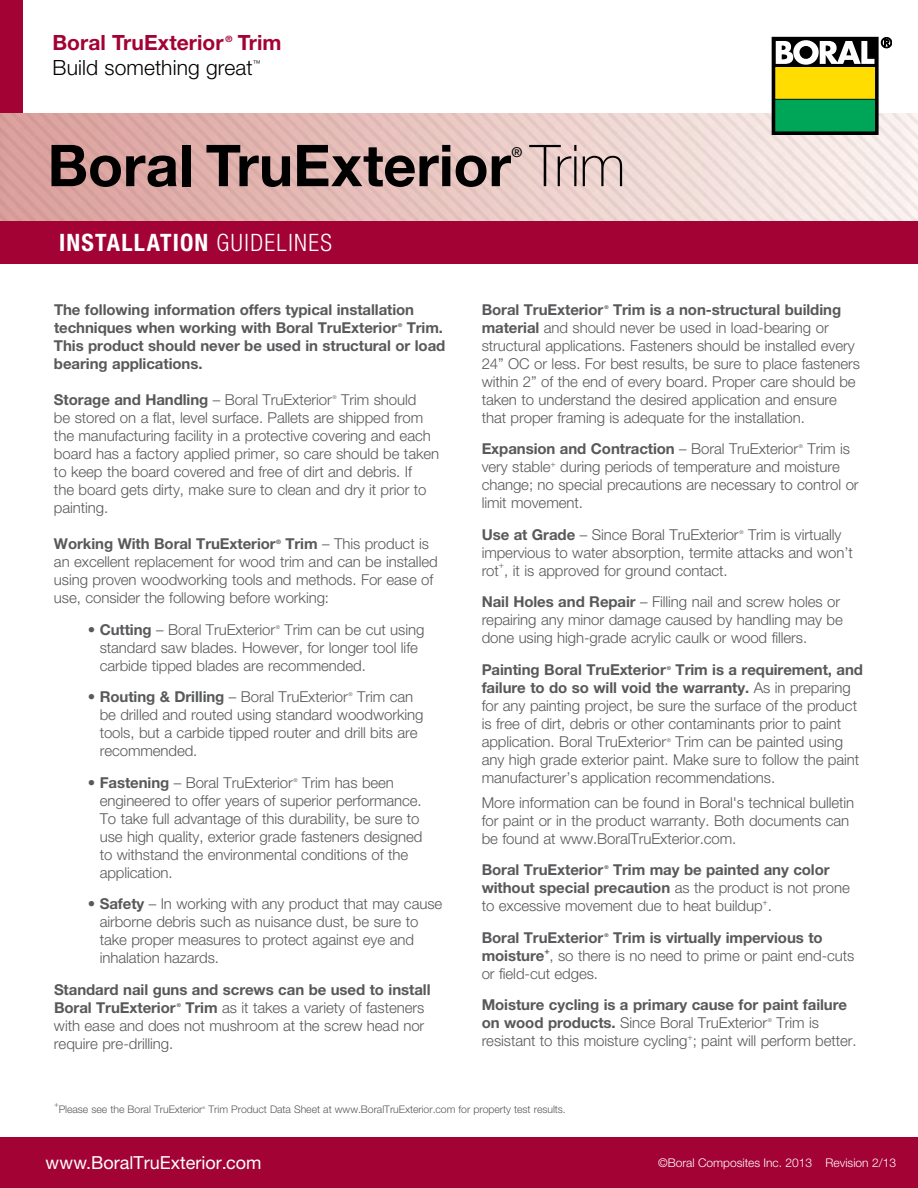
<style>
.page{position:relative;width:918px;height:1188px;background:#fff}
.page>*{position:absolute;margin:0;border:0;box-sizing:border-box;transform-origin:0 0}
.t1{font:700 57.75px "Helvetica Neue LT Std";color:#000}
.t2{font:700 condensed 24px "Helvetica Neue LT Std";letter-spacing:.05em;color:#fff}
.t3{font:700 21px "Helvetica Neue LT Std";color:#a30234}
.t4{font:300 21px "Helvetica Neue LT Std";letter-spacing:.005em;color:#000}
.t5{font:18px "Helvetica Neue LT Std";color:#fff}
.t6{font:300 15px/18px "Helvetica Neue LT Std";letter-spacing:-.005em;color:#58595b}
.t7{font:700 15px/18px "Helvetica Neue LT Std";letter-spacing:-.005em;color:#58595b}
.t8{font:500 13.65px "Helvetica Neue LT Std";color:#000}
.t9{font:300 12px "Helvetica Neue LT Std";color:#fff}
.t10{font:300 10.5px "Helvetica Neue LT Std";letter-spacing:-.005em;color:#58595b}
.t11{font:700 8.7px "Helvetica Neue LT Std";color:#a30234}
.t12{font:300 8.7px "Helvetica Neue LT Std";color:#58595b}
.t13{font:300 7.8px "Helvetica Neue LT Std";color:#000}
.t14{font:300 7.8px "Helvetica Neue LT Std";color:#58595b}
.t15{font:700 6.15px "Helvetica Neue LT Std";color:#58595b}
.t16{font:300 5.25px "Helvetica Neue LT Std";color:#58595b}
.t17{font:700 5.25px "Helvetica Neue LT Std";color:#58595b}
.t18{font:300 3.45px "Helvetica Neue LT Std";color:#58595b}
.s1{font-weight:100}
.s2{font-weight:300}
.s3{font-weight:700}
</style>
<div class="page">
<div style="left:0;top:0;width:23px;height:168px;background:#a30234"></div>
<img style="left:0;top:113px;width:918px;height:108px">
<div style="left:0;top:1137px;width:918px;height:51px;background:#a30234"></div>
<svg style="left:774px;top:39px;width:102px;height:94px"></svg>
<div style="left:772px;top:37px;width:106px;height:98px;border:1px solid #000"></div>
<div style="left:776px;top:68px;width:99px;height:30px;background:#fd0"></div>
<div style="left:776px;top:100px;width:99px;height:31px;background:#00a657"></div>
<svg style="left:776px;top:40px;width:98px;height:25px"></svg>
<svg style="left:881px;top:37px;width:11px;height:11px"></svg>
<div style="left:0;top:221px;width:918px;height:42px;background:#a30234"></div>
<h3 class="t3" style="left:52px;top:29px;width:173px">Boral TruExterior</h3>
<p class="t11" style="left:226px;top:33px;width:8px">®</p>
<h3 class="t3" style="left:238px;top:29px;width:45px">Trim</h3>
<h3 class="t4" style="left:53px;top:54px;width:202px">Build something great</h3>
<p class="t13" style="left:253px;top:58px;width:9px">™</p>
<h1 class="t1" style="left:48px;top:130px;width:579px">Boral TruExterior <span class="s1">Trim</span></h1>
<p class="t8" style="left:512px;top:144px;width:12px">®</p>
<h2 class="t2" style="left:59px;top:228px;width:274px">INSTALLATION <span class="s2">GUIDELINES</span></h2>
<p class="t7" style="left:54px;top:300px;width:362px">The following information offers typical installation techniques when working with Boral TruExterior</p>
<p class="t7" style="left:54px;top:318px;width:393px;text-indent:353px">Trim.<br>This product should never be used in structural or load bearing applications.</p>
<p class="t7" style="left:54px;top:390px;width:279px">Storage and Handling <span class="s2">– Boral TruExterior</span></p>
<p class="t16" style="left:332px;top:394px;width:6px">®</p>
<p class="t17" style="left:398px;top:322px;width:6px">®</p>
<p class="t6" style="left:54px;top:390px;width:387px;text-indent:287px">Trim should<br>be stored on a flat, level surface. Pallets are shipped from the manufacturing facility in a protective covering and each board has a factory applied primer, so care should be taken to keep the board covered and free of dirt and debris. If<br>the board gets dirty, make sure to clean and dry it prior to painting.</p>
<p class="t7" style="left:54px;top:534px;width:223px">Working With Boral TruExterior</p>
<p class="t15" style="left:276px;top:538px;width:6px">®</p>
<p class="t6" style="left:54px;top:534px;width:385px;text-indent:231px"><span class="s3">Trim</span> – This product is an excellent replacement for wood trim and can be installed using proven woodworking tools and methods. For ease of use, consider the following before working:</p>
<p class="t6" style="left:88px;top:620px;width:189px">• <span class="s3">Cutting</span> – Boral TruExterior</p>
<p class="t16" style="left:276px;top:624px;width:6px">®</p>
<p class="t6" style="left:100px;top:620px;width:326px;text-indent:185px">Trim can be cut using standard saw blades. However, for longer tool life carbide tipped blades are recommended.</p>
<p class="t6" style="left:88px;top:687px;width:262px">• <span class="s3">Routing &amp; Drilling</span> – Boral TruExterior</p>
<p class="t16" style="left:349px;top:691px;width:6px">®</p>
<p class="t6" style="left:100px;top:687px;width:325px;text-indent:258px">Trim can be drilled and routed using standard woodworking tools, but a carbide tipped router and drill bits are recommended.</p>
<p class="t6" style="left:88px;top:773px;width:207px">• <span class="s3">Fastening</span> – Boral TruExterior</p>
<p class="t16" style="left:293px;top:777px;width:6px">®</p>
<p class="t6" style="left:100px;top:773px;width:324px;text-indent:202px">Trim has been engineered to offer years of superior performance.<br>To take full advantage of this durability, be sure to use high quality, exterior grade fasteners designed to withstand the environmental conditions of the application.</p>
<p class="t6" style="left:100px;top:894px;width:344px;text-indent:-12px">• <span class="s3">Safety</span> – In working with any product that may cause airborne debris such as nuisance dust, be sure to take proper measures to protect against eye and inhalation hazards.</p>
<p class="t7" style="left:54px;top:980px;width:378px">Standard nail guns and screws can be used to install<br>Boral TruExterior</p>
<p class="t6" style="left:54px;top:998px;width:372px;text-align:justify;text-indent:131px"><span class="s3">Trim</span> as it takes a variety of fasteners with ease and does not mushroom at the screw head nor require pre-drilling.</p>
<p class="t17" style="left:177px;top:1001px;width:6px">®</p>
<p class="t6" style="left:482px;top:300px;width:380px;text-indent:131px"><span class="s3">Trim is a non-structural building material</span> and should never be used in load-bearing or structural applications. Fasteners should be installed every 24” OC or less. For best results, be sure to place fasteners within 2” of the end of every board. Proper care should be taken to understand the desired application and ensure that proper framing is adequate for the installation.</p>
<p class="t7" style="left:482px;top:440px;width:318px">Expansion and Contraction <span class="s2">– Boral TruExterior</span></p>
<p class="t16" style="left:799px;top:443px;width:6px">®</p>
<p class="t7" style="left:482px;top:300px;width:123px">Boral TruExterior</p>
<p class="t17" style="left:604px;top:304px;width:6px">®</p>
<p class="t6" style="left:482px;top:440px;width:379px;text-indent:326px">Trim is very stable<sup>+</sup> during periods of temperature and moisture change; no special precautions are necessary to control or limit movement.</p>
<p class="t6" style="left:482px;top:525px;width:259px"><span class="s3">Use at Grade</span> – Since Boral TruExterior</p>
<p class="t16" style="left:739px;top:529px;width:6px">®</p>
<p class="t6" style="left:482px;top:525px;width:373px;text-indent:266px">Trim is virtually impervious to water absorption, termite attacks and won’t rot , it is approved for ground contact.</p>
<p class="t12" style="left:499px;top:560px;width:7px">+</p>
<p class="t6" style="left:482px;top:593px;width:363px"><span class="s3">Nail Holes and Repair</span> – Filling nail and screw holes or repairing any minor damage caused by handling may be done using high-grade acrylic caulk or wood fillers.</p>
<p class="t7" style="left:482px;top:660px;width:186px">Painting Boral TruExterior</p>
<p class="t17" style="left:667px;top:665px;width:6px">®</p>
<p class="t6" style="left:482px;top:660px;width:383px;text-indent:194px"><span class="s3">Trim is a requirement, and failure to do so will void the warranty.</span> As in preparing for any painting project, be sure the surface of the product is free of dirt, debris or other contaminants prior to paint application. Boral TruExterior</p>
<p class="t6" style="left:482px;top:732px;width:379px;text-indent:194px">Trim can be painted using any high grade exterior paint. Make sure to follow the paint manufacturer’s application recommendations.</p>
<p class="t6" style="left:482px;top:793px;width:374px">More information can be found in Boral's technical bulletin for paint or in the product warranty. Both documents can be found at www.BoralTruExterior.com.</p>
<p class="t7" style="left:482px;top:861px;width:123px">Boral TruExterior</p>
<p class="t17" style="left:604px;top:864px;width:6px">®</p>
<p class="t16" style="left:667px;top:737px;width:6px">®</p>
<p class="t6" style="left:482px;top:861px;width:370px;text-indent:131px"><span class="s3">Trim may be painted any color without special precaution</span> as the product is not prone to excessive movement due to heat buildup<sup>+</sup>.</p>
<p class="t7" style="left:482px;top:928px;width:123px">Boral TruExterior</p>
<p class="t17" style="left:604px;top:932px;width:6px">®</p>
<p class="t6" style="left:482px;top:928px;width:374px;text-indent:131px"><span class="s3">Trim is virtually impervious to moisture</span><sup>+</sup>, so there is no need to prime or paint end-cuts or field-cut edges.</p>
<p class="t7" style="left:482px;top:996px;width:367px">Moisture cycling is a primary cause for paint failure on wood products. <span class="s2">Since Boral TruExterior</span></p>
<p class="t6" style="left:482px;top:1014px;width:377px;text-indent:295px">Trim is resistant to this moisture cycling<sup>+</sup>; paint will perform better.</p>
<p class="t16" style="left:768px;top:1017px;width:6px">®</p>
<p class="t14" style="left:54px;top:1099px;width:6px">+</p>
<p class="t10" style="left:59px;top:1102px;width:145px">Please see the Boral TruExterior</p>
<p class="t18" style="left:203px;top:1106px;width:4px">®</p>
<p class="t10" style="left:208px;top:1102px;width:359px">Trim Product Data Sheet at www.BoralTruExterior.com for property test results.</p>
<p class="t5" style="left:46px;top:1152px;width:217px">www.BoralTruExterior.com</p>
<p class="t9" style="left:658px;top:1156px;width:239px">©Boral Composites Inc. 2013 Revision 2/13</p>
</div>
